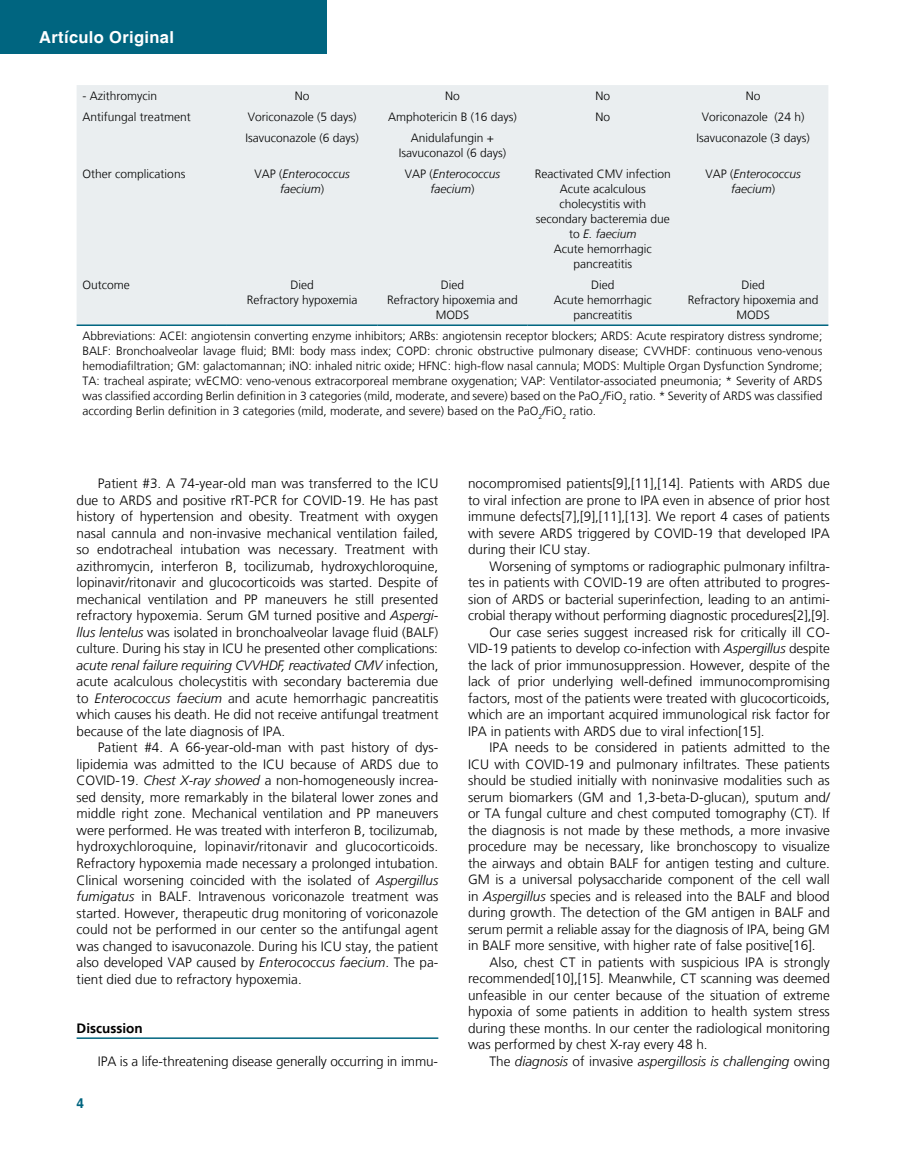
<style>
.page{position:relative;width:915px;height:1170px;background:#fff}
.page>*{position:absolute;margin:0;border:0;box-sizing:border-box;transform-origin:0 0}
.t1{font:700 16.5px "Helvetica";letter-spacing:.02em;color:#fff}
.t2{font:300 13.5px/16.5px "Frutiger LT";color:#000;text-align:justify}
.t3{font:italic 300 13.5px "Frutiger LT";color:#000}
.t4{font:700 13.5px "Frutiger LT";color:#000}
.t5{font:700 13.5px "Helvetica";color:#006580}
.t6{font:300 12px/15px "Frutiger LT";color:#000;text-align:center}
.t7{font:italic 300 12px/15px "Frutiger LT";color:#000;text-align:center}
.s1{font-style:normal}
.s2{font-style:italic}
</style>
<div class="page">
<div style="left:0;top:0;width:326px;height:54px;background:#006580"></div>
<div style="left:77px;top:85px;width:751px;height:239px;background:#eaeef0"></div>
<hr style="left:77px;top:324px;width:150px;height:2px;background:#006580">
<hr style="left:227px;top:324px;width:150px;height:2px;background:#006580">
<hr style="left:377px;top:324px;width:150px;height:2px;background:#006580">
<hr style="left:527px;top:324px;width:150px;height:2px;background:#006580">
<hr style="left:677px;top:324px;width:151px;height:2px;background:#006580">
<hr style="left:77px;top:1037px;width:361px;height:1px;background:#006580">
<p class="t1" style="left:39px;top:27px;width:136px">Artículo Original</p>
<p class="t6" style="left:83px;top:89px;width:76px">- Azithromycin</p>
<p class="t6" style="left:295px;top:89px;width:16px">No</p>
<p class="t6" style="left:445px;top:89px;width:16px">No</p>
<p class="t6" style="left:595px;top:89px;width:16px">No</p>
<p class="t6" style="left:745px;top:89px;width:16px">No</p>
<p class="t6" style="left:83px;top:110px;width:110px">Antifungal treatment</p>
<p class="t6" style="left:248px;top:110px;width:110px">Voriconazole (5 days)</p>
<p class="t6" style="left:388px;top:110px;width:130px">Amphotericin B (16 days)</p>
<p class="t6" style="left:595px;top:110px;width:16px">No</p>
<p class="t6" style="left:701px;top:110px;width:104px">Voriconazole (24 h)</p>
<p class="t6" style="left:245px;top:131px;width:115px">Isavuconazole (6 days)</p>
<p class="t6" style="left:398px;top:131px;width:109px">Anidulafungin +<br>Isavuconazol (6 days)</p>
<p class="t6" style="left:696px;top:131px;width:115px">Isavuconazole (3 days)</p>
<p class="t6" style="left:83px;top:167px;width:104px">Other complications</p>
<p class="t7" style="left:254px;top:167px;width:97px"><span class="s1">VAP (</span>Enterococcus faecium<span class="s1">)</span></p>
<p class="t7" style="left:404px;top:167px;width:97px"><span class="s1">VAP (</span>Enterococcus faecium<span class="s1">)</span></p>
<p class="t6" style="left:534px;top:167px;width:137px">Reactivated CMV infection<br>Acute acalculous cholecystitis with secondary bacteremia due to <span class="s2">E. faecium<br></span>Acute hemorrhagic pancreatitis</p>
<p class="t7" style="left:705px;top:167px;width:97px"><span class="s1">VAP (</span>Enterococcus faecium<span class="s1">)</span></p>
<p class="t6" style="left:83px;top:278px;width:49px">Outcome</p>
<p class="t6" style="left:247px;top:278px;width:112px">Died<br>Refractory hypoxemia</p>
<p class="t6" style="left:387px;top:278px;width:132px">Died<br>Refractory hipoxemia and<br>MODS</p>
<p class="t6" style="left:553px;top:278px;width:100px">Died<br>Acute hemorrhagic pancreatitis</p>
<p class="t6" style="left:687px;top:278px;width:132px">Died<br>Refractory hipoxemia and<br>MODS</p>
<p class="t6" style="left:82px;top:329px;width:741px;text-align:justify">Abbreviations: ACEI: angiotensin converting enzyme inhibitors; ARBs: angiotensin receptor blockers; ARDS: Acute respiratory distress syndrome; BALF: Bronchoalveolar lavage fluid; BMI: body mass index; COPD: chronic obstructive pulmonary disease; CVVHDF: continuous veno-venous hemodiafiltration; GM: galactomannan; iNO: inhaled nitric oxide; HFNC: high-flow nasal cannula; MODS: Multiple Organ Dysfunction Syndrome; TA: tracheal aspirate; vvECMO: veno-venous extracorporeal membrane oxygenation; VAP: Ventilator-associated pneumonia; * Severity of ARDS was classified according Berlin definition in 3 categories (mild, moderate, and severe) based on the PaO<sub>2</sub>/FiO<sub>2</sub> ratio. * Severity of ARDS was classified according Berlin definition in 3 categories (mild, moderate, and severe) based on the PaO<sub>2</sub>/FiO<sub>2</sub> ratio.</p>
<p class="t2" style="left:77px;top:475px;width:363px;text-indent:21px">Patient #3. A 74-year-old man was transferred to the ICU due to ARDS and positive rRT-PCR for COVID-19. He has past history of hypertension and obesity. Treatment with oxygen nasal cannula and non-invasive mechanical ventilation failed, so endotracheal intubation was necessary. Treatment with azithromycin, interferon B, tocilizumab, hydroxychloroquine, lopinavir/ritonavir and glucocorticoids was started. Despite of mechanical ventilation and PP maneuvers he still presented refractory hypoxemia. Serum GM turned positive and <span class="s2">Aspergi&shy;llus lentelus</span> was isolated in bronchoalveolar lavage fluid (BALF) culture. During his stay in ICU he presented other complications: <span class="s2">acute renal failure requiring CVVHDF, reactivated CMV</span> infection, acute acalculous cholecystitis with secondary bacteremia due to <span class="s2">Enterococcus faecium</span> and acute hemorrhagic pancreatitis which causes his death. He did not receive antifungal treatment because of the late diagnosis of IPA.</p>
<p class="t2" style="left:77px;top:739px;width:363px;text-indent:21px">Patient #4. A 66-year-old-man with past history of dys&shy;lipidemia was admitted to the ICU because of ARDS due to COVID-19. <span class="s2">Chest X</span>-<span class="s2">ray showed</span> a non-homogeneously increa&shy;sed density, more remarkably in the bilateral lower zones and middle right zone. Mechanical ventilation and PP maneuvers were performed. He was treated with interferon B, tocilizumab, hydroxychloroquine, lopinavir/ritonavir and glucocorticoids.<br>Refractory hypoxemia made necessary a prolonged intubation.<br>Clinical worsening coincided with the isolated of <span class="s2">Aspergillus fumigatus</span> in BALF. Intravenous voriconazole treatment was started. However, therapeutic drug monitoring of voriconazole could not be performed in our center so the antifungal agent was changed to isavuconazole. During his ICU stay, the patient also developed VAP caused by <span class="s2">Enterococcus faecium</span>. The pa&shy;tient died due to refractory hypoxemia.</p>
<p class="t4" style="left:77px;top:1020px;width:67px">Discussion</p>
<p class="t2" style="left:98px;top:1053px;width:341px">IPA is a life-threatening disease generally occurring in immu-</p>
<p class="t5" style="left:77px;top:1095px;width:9px">4</p>
<p class="t2" style="left:468px;top:475px;width:363px">nocompromised patients[9],[11],[14]. Patients with ARDS due to viral infection are prone to IPA even in absence of prior host immune defects[7],[9],[11],[13]. We report 4 cases of patients with severe ARDS triggered by COVID-19 that developed IPA during their ICU stay.</p>
<p class="t2" style="left:489px;top:558px;width:342px">Worsening of symptoms or radiographic pulmonary infiltra-</p>
<p class="t2" style="left:468px;top:574px;width:363px">tes in patients with COVID-19 are often attributed to progres-</p>
<p class="t2" style="left:468px;top:591px;width:363px">sion of ARDS or bacterial superinfection, leading to an antimi-</p>
<p class="t2" style="left:468px;top:607px;width:363px">crobial therapy without performing diagnostic procedures[2],[9].</p>
<p class="t2" style="left:489px;top:624px;width:342px">Our case series suggest increased risk for critically ill CO-</p>
<p class="t2" style="left:468px;top:640px;width:363px">VID-19 patients to develop co-infection with <span class="s2">Aspergillus</span> despite</p>
<p class="t2" style="left:468px;top:657px;width:363px">the lack of prior immunosuppression. However, despite of the</p>
<p class="t2" style="left:468px;top:673px;width:363px">lack of prior underlying well-defined immunocompromising</p>
<p class="t2" style="left:468px;top:690px;width:363px">factors, most of the patients were treated with glucocorticoids,</p>
<p class="t2" style="left:468px;top:706px;width:363px">which are an important acquired immunological risk factor for</p>
<p class="t2" style="left:468px;top:723px;width:298px">IPA in patients with ARDS due to viral infection[15].</p>
<p class="t2" style="left:489px;top:739px;width:342px">IPA needs to be considered in patients admitted to the</p>
<p class="t2" style="left:468px;top:756px;width:363px">ICU with COVID-19 and pulmonary infiltrates. These patients</p>
<p class="t2" style="left:468px;top:772px;width:363px">should be studied initially with noninvasive modalities such as</p>
<p class="t2" style="left:468px;top:789px;width:363px">serum biomarkers (GM and 1,3-beta-D-glucan), sputum and/</p>
<p class="t2" style="left:468px;top:805px;width:363px">or TA fungal culture and chest computed tomography (CT). If</p>
<p class="t2" style="left:468px;top:822px;width:363px">the diagnosis is not made by these methods, a more invasive</p>
<p class="t2" style="left:468px;top:838px;width:363px">procedure may be necessary, like bronchoscopy to visualize</p>
<p class="t2" style="left:468px;top:855px;width:363px">the airways and obtain BALF for antigen testing and culture.</p>
<p class="t2" style="left:468px;top:871px;width:363px">GM is a universal polysaccharide component of the cell wall</p>
<p class="t2" style="left:468px;top:888px;width:363px">in <span class="s2">Aspergillus</span> species and is released into the BALF and blood</p>
<p class="t2" style="left:468px;top:904px;width:363px">during growth. The detection of the GM antigen in BALF and</p>
<p class="t2" style="left:468px;top:921px;width:363px">serum permit a reliable assay for the diagnosis of IPA, being GM</p>
<p class="t2" style="left:468px;top:937px;width:349px">in BALF more sensitive, with higher rate of false positive[16].</p>
<p class="t2" style="left:489px;top:954px;width:342px">Also, chest CT in patients with suspicious IPA is strongly</p>
<p class="t2" style="left:468px;top:970px;width:363px">recommended[10],[15]. Meanwhile, CT scanning was deemed</p>
<p class="t2" style="left:468px;top:987px;width:363px">unfeasible in our center because of the situation of extreme</p>
<p class="t2" style="left:468px;top:1003px;width:363px">hypoxia of some patients in addition to health system stress</p>
<p class="t2" style="left:468px;top:1020px;width:363px">during these months. In our center the radiological monitoring</p>
<p class="t2" style="left:468px;top:1036px;width:241px">was performed by chest X-ray every 48 h.</p>
<p class="t3" style="left:489px;top:1053px;width:342px"><span class="s1">The</span> diagnosis <span class="s1">of invasive</span> aspergillosis is challenging <span class="s1">owing</span></p>
</div>
